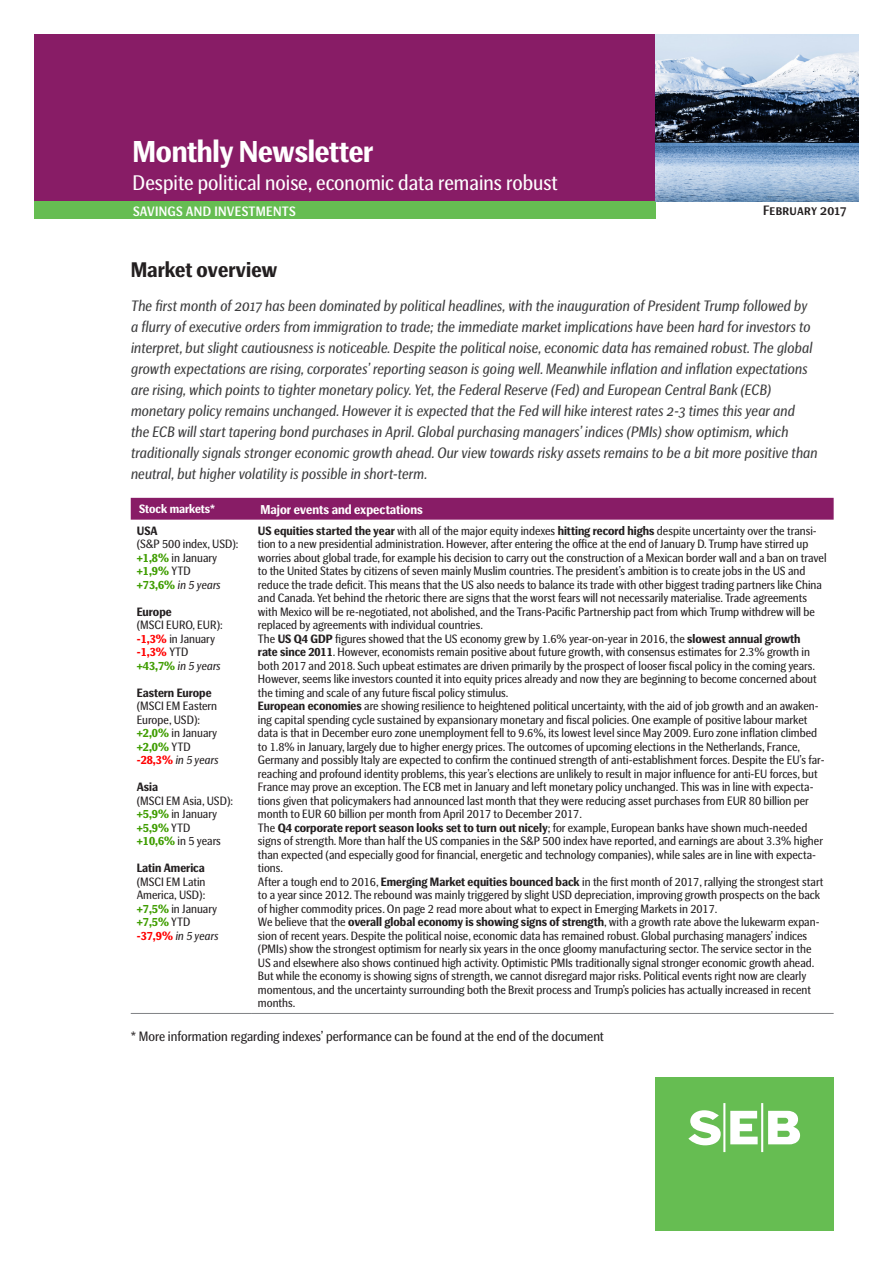
<style>
.page{position:relative;width:893px;height:1263px;background:#fff}
.page>*{position:absolute;margin:0;border:0;box-sizing:border-box;transform-origin:0 0}
.Title_1_25_28{font:700 30px "SEB Basic CY";letter-spacing:-.01em;color:#fff}
.Title_1_25_28-2{font:21px "SEB Basic CY";color:#fff}
.Headline_3_12_5_15{font:700 21px "SEB Basic";color:#231f20}
.Introduction_11_14{font:italic 15px/21px "SEB Basic CY";color:#3e3e3f}
.Body_text_9_11{font:13.5px "SEB Basic CY";color:#231f20}
.Product_area_9_11{font:500 13.5px "SEB Basic CY";letter-spacing:.02em;color:#fff}
.Product_area_9_11-2{font:500 13.5px "SEB Basic CY";letter-spacing:.02em;color:#231f20}
.Table_format_header{font:700 12.75px "SEB Basic CY";color:#fff}
.Table_format_text_8{font:12px/13.5px "SEB Basic CY";color:#231f20}
.Table_format_text_8-2{font:italic 12px "SEB Basic CY";color:#231f20}
.Table_format_text_8-3{font:700 12px "SEB Basic CY";color:#231f20}
.Table_format_text_8-4{font:700 12px "SEB Basic CY";color:#3f9d01}
.Table_format_header-2{font:700 12px "SEB Basic CY";color:#fff}
.Table_format_text_8-5{font:700 12px "SEB Basic CY";color:#f00}
.s1{font-weight:700;color:#3f9d01}
.s2{font-weight:400;color:#231f20}
.s3{font-weight:700;font-style:normal;color:#3f9d01}
.s4{font-weight:700;color:#f00}
.s5{font-weight:700;font-style:normal;color:#f00}
.s6{font-weight:700}
</style>
<div class="page">
<div style="left:131px;top:498px;width:703px;height:22px;background:#881c66"></div>
<hr style="left:131px;top:1013px;width:121px;height:1px;background:#808285">
<hr style="left:252px;top:1013px;width:582px;height:1px;background:#808285">
<div style="left:34px;top:34px;width:622px;height:168px;background:#881c66"></div>
<div style="left:34px;top:202px;width:622px;height:17px;background:#66bd52"></div>
<div style="left:655px;top:1077px;width:179px;height:153px;background:#66bd52"></div>
<svg style="left:688px;top:1103px;width:112px;height:49px"></svg>
<img style="left:656px;top:34px;width:203px;height:168px">
<p class="Title_1_25_28" style="left:133px;top:134px;width:242px">Monthly Newsletter</p>
<p class="Title_1_25_28-2" style="left:133px;top:171px;width:427px">Despite political noise, economic data remains robust</p>
<p class="Product_area_9_11" style="left:133px;top:203px;width:164px">SAVINGS AND INVESTMENTS</p>
<p class="Product_area_9_11-2" style="left:763px;top:203px;width:85px">February 2017</p>
<p class="Headline_3_12_5_15" style="left:131px;top:258px;width:148px">Market overview</p>
<p class="Introduction_11_14" style="left:131px;top:296px;width:688px">The first month of 2017 has been dominated by political headlines, with the inauguration of President Trump followed by a flurry of executive orders from immigration to trade; the immediate market implications have been hard for investors to interpret, but slight cautiousness is noticeable. Despite the political noise, economic data has remained robust. The global growth expectations are rising, corporates’ reporting season is going well. Meanwhile inflation and inflation expectations are rising, which points to tighter monetary policy. Yet, the Federal Reserve (Fed) and European Central Bank (ECB) monetary policy remains unchanged. However it is expected that the Fed will hike interest rates 2-3 times this year and<br>the ECB will start tapering bond purchases in April. Global purchasing managers’ indices (PMIs) show optimism, which traditionally signals stronger economic growth ahead. Our view towards risky assets remains to be a bit more positive than neutral, but higher volatility is possible in short-term.</p>
<p class="Table_format_header-2" style="left:139px;top:502px;width:77px">Stock markets*</p>
<p class="Table_format_header" style="left:260px;top:502px;width:164px">Major events and expectations</p>
<p class="Table_format_text_8-3" style="left:137px;top:524px;width:22px">USA</p>
<p class="Table_format_text_8" style="left:137px;top:538px;width:103px">(S&amp;P 500 index, USD):</p>
<p class="Table_format_text_8" style="left:137px;top:551px;width:82px"><span class="s1">+1,8%</span> in January</p>
<p class="Table_format_text_8-4" style="left:137px;top:564px;width:56px">+1,9% <span class="s2">YTD</span></p>
<p class="Table_format_text_8-2" style="left:137px;top:578px;width:85px"><span class="s3">+73,6%</span> in 5 years</p>
<p class="Table_format_text_8-3" style="left:137px;top:605px;width:36px">Europe</p>
<p class="Table_format_text_8" style="left:137px;top:619px;width:87px">(MSCI EURO, EUR):</p>
<p class="Table_format_text_8" style="left:137px;top:632px;width:80px"><span class="s4">-1,3%</span> in January</p>
<p class="Table_format_text_8-5" style="left:137px;top:645px;width:53px">-1,3% <span class="s2">YTD</span></p>
<p class="Table_format_text_8-2" style="left:137px;top:659px;width:85px"><span class="s3">+43,7%</span> in 5 years</p>
<p class="Table_format_text_8-3" style="left:137px;top:686px;width:76px">Eastern Europe</p>
<p class="Table_format_text_8" style="left:137px;top:700px;width:82px">(MSCI EM Eastern<br>Europe, USD):</p>
<p class="Table_format_text_8" style="left:137px;top:727px;width:82px"><span class="s1">+2,0%</span> in January</p>
<p class="Table_format_text_8-4" style="left:137px;top:740px;width:56px">+2,0% <span class="s2">YTD</span></p>
<p class="Table_format_text_8-2" style="left:137px;top:753px;width:83px"><span class="s5">-28,3%</span> in 5 years</p>
<p class="Table_format_text_8-3" style="left:137px;top:780px;width:23px">Asia</p>
<p class="Table_format_text_8" style="left:137px;top:794px;width:98px">(MSCI EM Asia, USD):</p>
<p class="Table_format_text_8" style="left:137px;top:808px;width:82px"><span class="s1">+5,9%</span> in January</p>
<p class="Table_format_text_8-4" style="left:137px;top:821px;width:55px">+5,9% <span class="s2">YTD</span></p>
<p class="Table_format_text_8" style="left:137px;top:835px;width:86px"><span class="s1">+10,6%</span> in 5 years</p>
<p class="Table_format_text_8-3" style="left:137px;top:861px;width:70px">Latin America</p>
<p class="Table_format_text_8" style="left:137px;top:875px;width:70px">(MSCI EM Latin<br>America, USD):</p>
<p class="Table_format_text_8" style="left:137px;top:902px;width:82px"><span class="s1">+7,5%</span> in January</p>
<p class="Table_format_text_8-4" style="left:137px;top:915px;width:55px">+7,5% <span class="s2">YTD</span></p>
<p class="Table_format_text_8-2" style="left:137px;top:929px;width:83px"><span class="s5">-37,9%</span> in 5 years</p>
<p class="Table_format_text_8" style="left:258px;top:524px;width:570px"><span class="s6">US equities started the year</span> with all of the major equity indexes <span class="s6">hitting record highs</span> despite uncertainty over the transi&shy;tion to a new presidential administration. However, after entering the office at the end of January D. Trump have stirred up worries about global trade, for example his decision to carry out the construction of a Mexican border wall and a ban on travel to the United States by citizens of seven mainly Muslim countries. The president’s ambition is to create jobs in the US and reduce the trade deficit. This means that the US also needs to balance its trade with other biggest trading partners like China and Canada. Yet behind the rhetoric there are signs that the worst fears will not necessarily materialise. Trade agreements with Mexico will be re-negotiated, not abolished, and the Trans-Pacific Partnership pact from which Trump withdrew will be replaced by agreements with individual countries.</p>
<p class="Table_format_text_8" style="left:258px;top:632px;width:560px">The <span class="s6">US Q4 GDP</span> figures showed that the US economy grew by 1.6% year-on-year in 2016, the <span class="s6">slowest annual growth rate since 2011</span>. However, economists remain positive about future growth, with consensus estimates for 2.3% growth in both 2017 and 2018. Such upbeat estimates are driven primarily by the prospect of looser fiscal policy in the coming years.<br>However, seems like investors counted it into equity prices already and now they are beginning to become concerned about the timing and scale of any future fiscal policy stimulus.</p>
<p class="Table_format_text_8" style="left:258px;top:700px;width:568px"><span class="s6">European economies</span> are showing resilience to heightened political uncertainty, with the aid of job growth and an awaken&shy;ing capital spending cycle sustained by expansionary monetary and fiscal policies. One example of positive labour market data is that in December euro zone unemployment fell to 9.6%, its lowest level since May 2009. Euro zone inflation climbed to 1.8% in January, largely due to higher energy prices. The outcomes of upcoming elections in the Netherlands, France, Germany and possibly Italy are expected to confirm the continued strength of anti-establishment forces. Despite the EU’s far&shy;reaching and profound identity problems, this year’s elections are unlikely to result in major influence for anti-EU forces, but France may prove an exception. The ECB met in January and left monetary policy unchanged. This was in line with expecta&shy;tions given that policymakers had announced last month that they were reducing asset purchases from EUR 80 billion per month to EUR 60 billion per month from April 2017 to December 2017.</p>
<p class="Table_format_text_8" style="left:258px;top:821px;width:566px">The <span class="s6">Q4 corporate report season looks set to turn out nicely</span>; for example, European banks have shown much-needed signs of strength. More than half the US companies in the S&amp;P 500 index have reported, and earnings are about 3.3% higher than expected (and especially good for financial, energetic and technology companies), while sales are in line with expecta&shy;tions.</p>
<p class="Table_format_text_8" style="left:258px;top:875px;width:567px">After a tough end to 2016, <span class="s6">Emerging Market equities bounced back</span> in the first month of 2017, rallying the strongest start to a year since 2012. The rebound was mainly triggered by slight USD depreciation, improving growth prospects on the back of higher commodity prices. On page 2 read more about what to expect in Emerging Markets in 2017.</p>
<p class="Table_format_text_8" style="left:258px;top:916px;width:563px">We believe that the <span class="s6">overall global economy is showing signs of strength</span>, with a growth rate above the lukewarm expan&shy;sion of recent years. Despite the political noise, economic data has remained robust. Global purchasing managers’ indices (PMIs) show the strongest optimism for nearly six years in the once gloomy manufacturing sector. The service sector in the US and elsewhere also shows continued high activity. Optimistic PMIs traditionally signal stronger economic growth ahead.<br>But while the economy is showing signs of strength, we cannot disregard major risks. Political events right now are clearly momentous, and the uncertainty surrounding both the Brexit process and Trump’s policies has actually increased in recent months.</p>
<p class="Body_text_9_11" style="left:131px;top:1028px;width:475px">* More information regarding indexes’ performance can be found at the end of the document</p>
</div>
